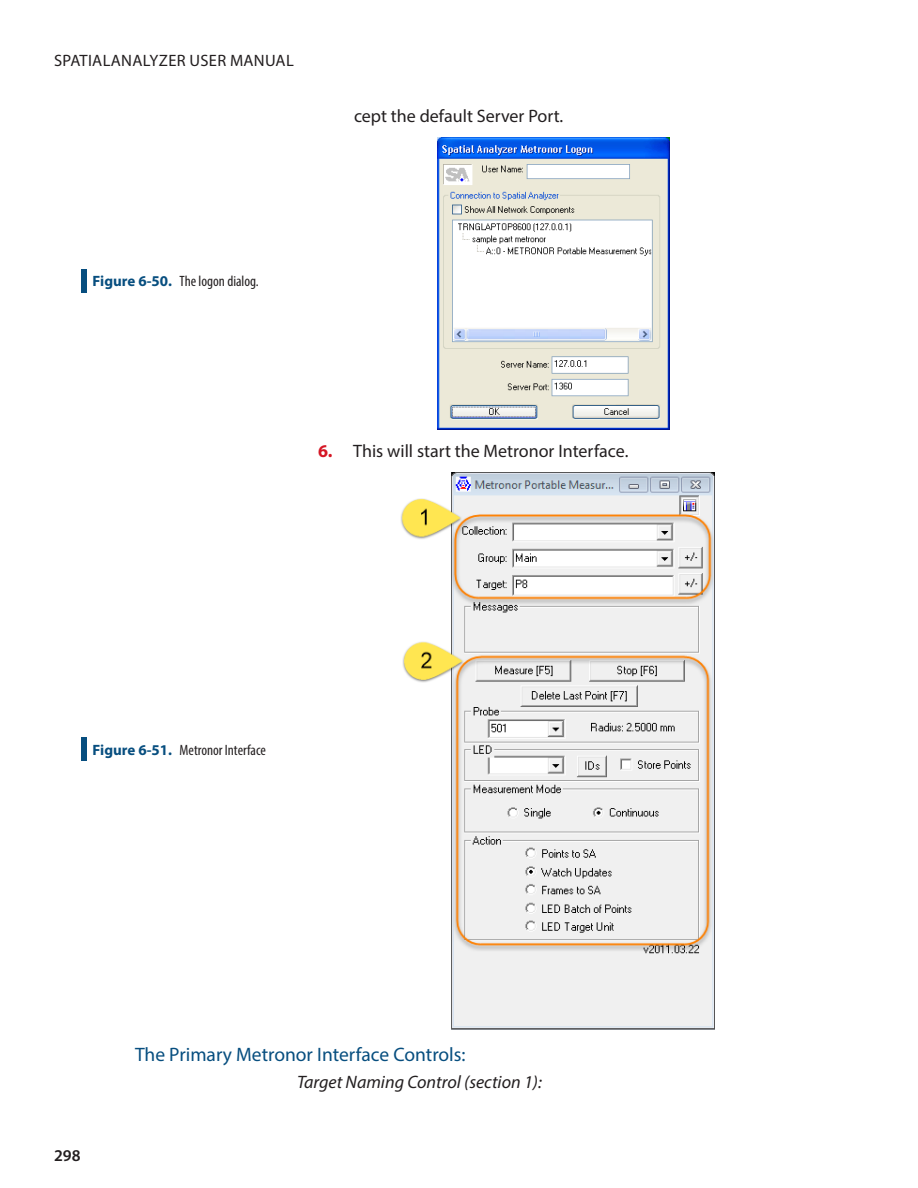
<style>
.page{position:relative;width:918px;height:1188px;background:#fff}
.page>*{position:absolute;margin:0;border:0;box-sizing:border-box;transform-origin:0 0}
.Heading_3{font:19.5px "Myriad Pro";color:#074e7f}
.t1{font:18px "Myriad Pro";color:#231f20}
.t2{font:italic 18px "Myriad Pro";color:#231f20}
.t3{font:700 18px "Myriad Pro";color:#d51725}
.t4{font:16.5px "Myriad Pro";letter-spacing:.02em;color:#231f20}
.t5{font:600 16.5px "Myriad Pro";color:#231f20}
.t6{font:condensed 15px "Myriad Pro";color:#231f20}
.s1{font-weight:700;font-stretch:normal;color:#074e7f}
</style>
<div class="page">
<div style="left:81px;top:269px;width:6px;height:23px;background:#074e7f"></div>
<img style="left:438px;top:137px;width:231px;height:293px">
<div style="left:81px;top:738px;width:6px;height:23px;background:#074e7f"></div>
<img style="left:401px;top:472px;width:314px;height:558px">
<p class="t4" style="left:54px;top:51px;width:241px">SPATIALANALYZER USER MANUAL</p>
<p class="t6" style="left:93px;top:272px;width:168px"><span class="s1">Figure 6-50.</span> The logon dialog.</p>
<p class="t1" style="left:354px;top:104px;width:211px">cept the default Server Port.</p>
<p class="t3" style="left:318px;top:439px;width:16px">6.</p>
<p class="t1" style="left:353px;top:440px;width:277px">This will start the Metronor Interface.</p>
<p class="t6" style="left:93px;top:741px;width:175px"><span class="s1">Figure 6-51.</span> Metronor Interface</p>
<p class="t5" style="left:54px;top:1145px;width:28px">298</p>
<p class="Heading_3" style="left:135px;top:1042px;width:332px">The Primary Metronor Interface Controls:</p>
<p class="t2" style="left:297px;top:1071px;width:246px">Target Naming Control (section 1):</p>
</div>
